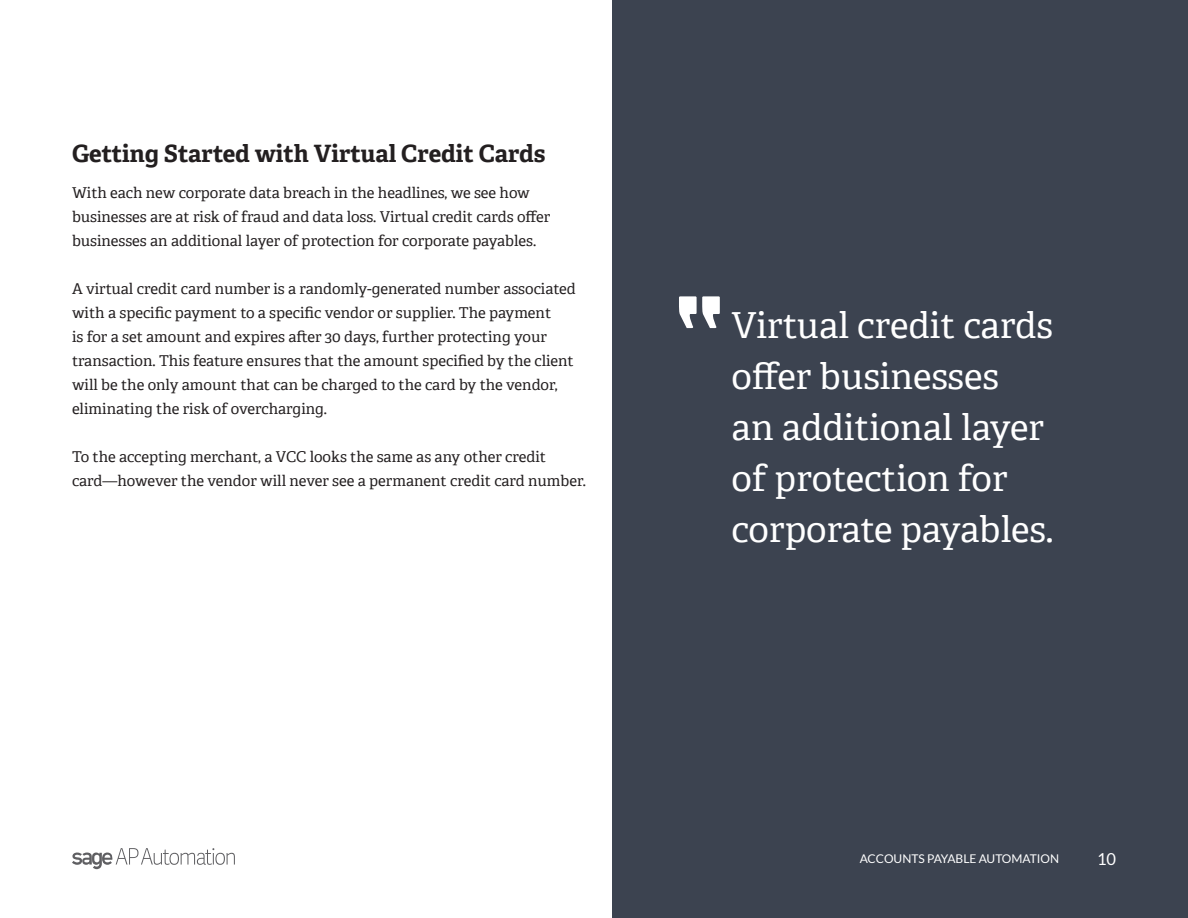
<style>
.page{position:relative;width:1188px;height:918px;background:#fff}
.page>*{position:absolute;margin:0;border:0;box-sizing:border-box;transform-origin:0 0}
.P1{font:36px/51px "Adelle SAGE";color:#fff}
.t1{font:700 24px "Adelle SAGE";color:#231f20}
.t2{font:16.5px "Lato";color:#fff}
.t3{font:15px/24px "Adelle SAGE";color:#231f20}
.t4{font:12px "Lato";color:#fff}
</style>
<div class="page">
<div style="left:612px;top:0;width:576px;height:918px;background:#3c4350"></div>
<svg style="left:72px;top:848px;width:163px;height:21px"></svg>
<svg style="left:679px;top:296px;width:41px;height:32px"></svg>
<h2 class="t1" style="left:72px;top:136px;width:475px">Getting Started with Virtual Credit Cards</h2>
<h2 class="t3" style="left:72px;top:180px;width:480px">With each new corporate data breach in the headlines, we see how businesses are at risk of fraud and data loss. Virtual credit cards offer businesses an additional layer of protection for corporate payables.</h2>
<h2 class="t3" style="left:72px;top:276px;width:505px">A virtual credit card number is a randomly-generated number associated with a specific payment to a specific vendor or supplier. The payment<br>is for a set amount and expires after 30 days, further protecting your transaction. This feature ensures that the amount specified by the client will be the only amount that can be charged to the card by the vendor, eliminating the risk of overcharging.</h2>
<h2 class="t3" style="left:72px;top:444px;width:515px">To the accepting merchant, a VCC looks the same as any other credit card—however the vendor will never see a permanent credit card number.</h2>
<p class="P1" style="left:732px;top:298px;width:323px">Virtual credit cards offer businesses<br>an additional layer of protection for corporate payables.</p>
<p class="t4" style="left:860px;top:852px;width:201px">ACCOUNTS PAYABLE AUTOMATION</p>
<p class="t2" style="left:1097px;top:850px;width:20px">10</p>
</div>
